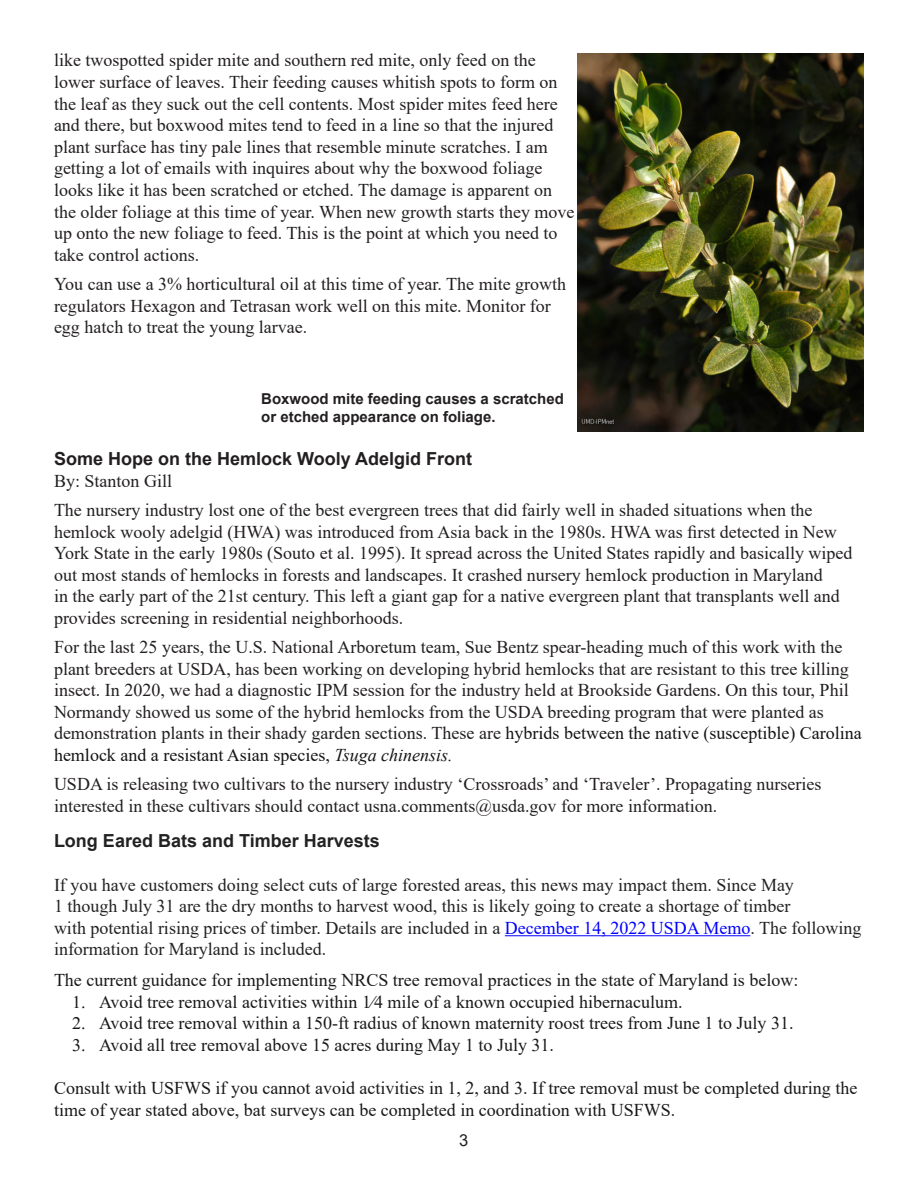
<style>
.page{position:relative;width:918px;height:1188px;background:#fff}
.page>*{position:absolute;margin:0;border:0;box-sizing:border-box;transform-origin:0 0}
.Normal__Web{font:18px/21.6px "Times New Roman";color:#231f20}
.t1{font:18px/21.6px "Times New Roman";color:#1a191a}
.t2{font:18px/21.6px "Times New Roman";color:#222}
.Normal__Web-2{font:700 18px/21.6px "Arial";color:#231f20}
.t3{font:700 18px "Arial";color:#222}
.t4{font:16.5px "Arial";color:#231f20}
.Photo_credit{font:700 15px/18px "Arial";color:#231f20}
.s1{font-family:"Times New Roman";font-weight:400}
.s2{color:#141414}
.s3{font-style:italic;color:#141414}
.s4{color:#00f}
</style>
<div class="page">
<img style="left:577px;top:54px;width:287px;height:377px">
<hr style="left:505px;top:935px;width:245px;height:1px;background:#00f">
<p class="Normal__Web" style="left:54px;top:49px;width:522px">like twospotted spider mite and southern red mite, only feed on the lower surface of leaves. Their feeding causes whitish spots to form on the leaf as they suck out the cell contents. Most spider mites feed here and there, but boxwood mites tend to feed in a line so that the injured plant surface has tiny pale lines that resemble minute scratches. I am getting a lot of emails with inquires about why the boxwood foliage looks like it has been scratched or etched. The damage is apparent on the older foliage at this time of year. When new growth starts they move up onto the new foliage to feed. This is the point at which you need to take control actions.</p>
<p class="Normal__Web" style="left:54px;top:273px;width:514px">You can use a 3% horticultural oil at this time of year. The mite growth regulators Hexagon and Tetrasan work well on this mite. Monitor for egg hatch to treat the young larvae.</p>
<p class="Photo_credit" style="left:261px;top:390px;width:304px">Boxwood mite feeding causes a scratched or etched appearance on foliage.</p>
<p class="Normal__Web-2" style="left:54px;top:448px;width:420px">Some Hope on the Hemlock Wooly Adelgid Front<br><span class="s1">By: Stanton Gill</span></p>
<p class="Normal__Web" style="left:54px;top:499px;width:800px">The nursery industry lost one of the best evergreen trees that did fairly well in shaded situations when the hemlock wooly adelgid (HWA) was introduced from Asia back in the 1980s. HWA was first detected in New York State in the early 1980s (Souto et al. 1995). It spread across the United States rapidly and basically wiped out most stands of hemlocks in forests and landscapes. It crashed nursery hemlock production in Maryland<br>in the early part of the 21st century. This left a giant gap for a native evergreen plant that transplants well and provides screening in residential neighborhoods.</p>
<p class="Normal__Web" style="left:54px;top:636px;width:809px">For the last 25 years, the U.S. National Arboretum team, Sue Bentz spear-heading much of this work with the plant breeders at USDA, has been working on developing hybrid hemlocks that are resistant to this tree killing insect. In 2020, we had a diagnostic IPM session for the industry held at Brookside Gardens. On this tour, Phil Normandy showed us some of the hybrid hemlocks from the USDA breeding program that were planted as demonstration plants in their shady garden sections. These are <span class="s2">hybrids between the native (susceptible) Carolina hemlock and a resistant Asian species,</span> <span class="s3">Tsuga chinensis.</span></p>
<p class="Normal__Web" style="left:54px;top:773px;width:769px">USDA is releasing two cultivars to the nursery industry ‘Crossroads’ and ‘Traveler’. Propagating nurseries interested in these cultivars should contact usna.comments@usda.gov for more information.</p>
<p class="t3" style="left:54px;top:828px;width:327px">Long Eared Bats and Timber Harvests</p>
<p class="t2" style="left:54px;top:873px;width:809px">If you have customers doing select cuts of large forested areas, this news may impact them. Since May<br>1 though July 31 are the dry months to harvest wood, this is likely going to create a shortage of timber<br>with potential rising prices of timber. Details are included in a <span class="s4">December 14, 2022 USDA Memo</span>. The following information for Maryland is included.</p>
<p class="t1" style="left:54px;top:969px;width:746px">The current guidance for implementing NRCS tree removal practices in the state of Maryland is below:</p>
<p class="t1" style="left:99px;top:990px;width:585px">Avoid tree removal activities within 1⁄4 mile of a known occupied hibernaculum.</p>
<p class="t1" style="left:99px;top:1012px;width:696px">Avoid tree removal within a 150-ft radius of known maternity roost trees from June 1 to July 31.</p>
<p class="t1" style="left:72px;top:1033px;width:484px">✓ Avoid all tree removal above 15 acres during May 1 to July 31.</p>
<p class="t1" style="left:54px;top:1077px;width:805px">Consult with USFWS if you cannot avoid activities in 1, 2, and 3. If tree removal must be completed during the time of year stated above, bat surveys can be completed in coordination with USFWS.</p>
<p class="t4" style="left:459px;top:1129px;width:11px">3</p>
</div>
